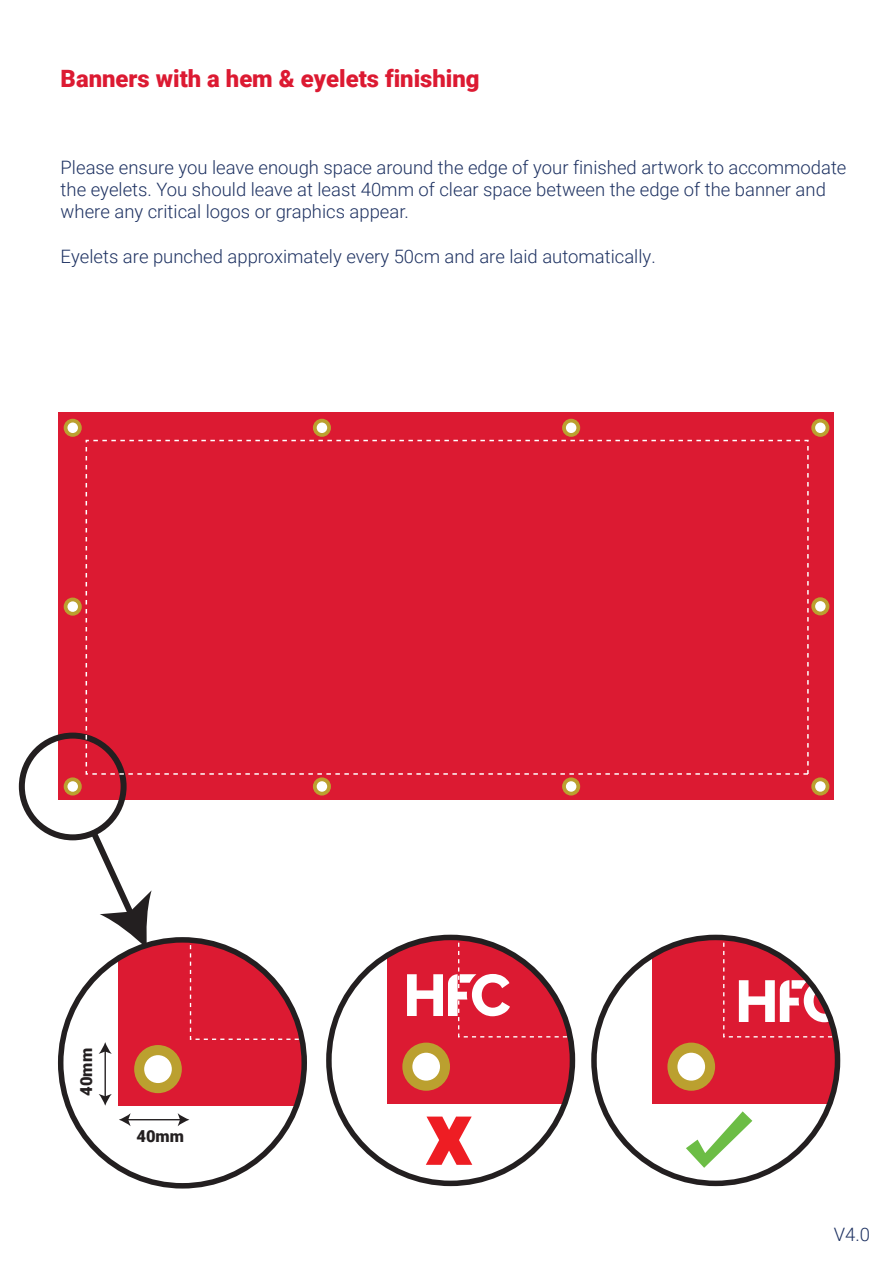
<style>
.page{position:relative;width:893px;height:1263px;background:#fff}
.page>*{position:absolute;margin:0;border:0;box-sizing:border-box;transform-origin:0 0}
.t1{font:900 91.35px "Roboto";color:#ee1d23}
.t2{font:900 23.85px "Roboto";color:#dc1a32}
.t3{font:300 18.45px/22.2px "Roboto";color:#1e3262}
.t4{font:900 16.5px "Roboto";color:#231f20}
</style>
<div class="page">
<div style="left:58px;top:412px;width:776px;height:388px;background:#dc1a32"></div>
<div style="left:64px;top:419px;width:18px;height:18px;background:#bba02f;border-radius:50%"></div>
<div style="left:67px;top:422px;width:11px;height:11px;background:#fff;border-radius:50%"></div>
<svg style="left:313px;top:419px;width:18px;height:18px"></svg>
<div style="left:317px;top:422px;width:10px;height:11px;background:#fff;border-radius:50%"></div>
<svg style="left:562px;top:419px;width:18px;height:18px"></svg>
<div style="left:566px;top:422px;width:10px;height:11px;background:#fff;border-radius:50%"></div>
<div style="left:811px;top:419px;width:18px;height:18px;background:#bba02f;border-radius:50%"></div>
<div style="left:815px;top:422px;width:11px;height:11px;background:#fff;border-radius:50%"></div>
<div style="left:64px;top:777px;width:18px;height:18px;background:#bba02f;border-radius:50%"></div>
<div style="left:67px;top:781px;width:11px;height:11px;background:#fff;border-radius:50%"></div>
<div style="left:64px;top:598px;width:18px;height:18px;background:#bba02f;border-radius:50%"></div>
<div style="left:67px;top:601px;width:11px;height:11px;background:#fff;border-radius:50%"></div>
<svg style="left:313px;top:777px;width:18px;height:18px"></svg>
<div style="left:317px;top:781px;width:10px;height:11px;background:#fff;border-radius:50%"></div>
<svg style="left:562px;top:777px;width:18px;height:18px"></svg>
<div style="left:566px;top:781px;width:10px;height:11px;background:#fff;border-radius:50%"></div>
<div style="left:811px;top:777px;width:18px;height:18px;background:#bba02f;border-radius:50%"></div>
<div style="left:815px;top:781px;width:11px;height:11px;background:#fff;border-radius:50%"></div>
<div style="left:811px;top:597px;width:18px;height:18px;background:#bba02f;border-radius:50%"></div>
<div style="left:815px;top:601px;width:11px;height:11px;background:#fff;border-radius:50%"></div>
<div style="left:19px;top:733px;width:108px;height:107px;border:6px solid #231f20;border-radius:50%"></div>
<svg style="left:86px;top:825px;width:66px;height:115px"></svg>
<div style="left:119px;top:940px;width:185px;height:166px;background:#dc1a32"></div>
<div style="left:134px;top:1045px;width:48px;height:48px;background:#bba02f;border-radius:50%"></div>
<div style="left:144px;top:1055px;width:28px;height:28px;background:#fff;border-radius:50%"></div>
<svg style="left:190px;top:940px;width:114px;height:100px"></svg>
<div style="left:58px;top:937px;width:249px;height:251px;border:6px solid #231f20;border-radius:50%"></div>
<hr style="left:127px;top:1119px;width:54px;height:1px;background:#231f20">
<svg style="left:119px;top:1113px;width:12px;height:13px"></svg>
<svg style="left:178px;top:1113px;width:11px;height:13px"></svg>
<hr style="left:105px;top:1050px;width:1px;height:47px;background:#231f20">
<svg style="left:99px;top:1094px;width:13px;height:12px"></svg>
<svg style="left:99px;top:1042px;width:13px;height:12px"></svg>
<div style="left:387px;top:937px;width:185px;height:166px;background:#dc1a32"></div>
<div style="left:402px;top:1042px;width:48px;height:49px;background:#bba02f;border-radius:50%"></div>
<div style="left:412px;top:1053px;width:28px;height:27px;background:#fff;border-radius:50%"></div>
<div style="left:652px;top:937px;width:185px;height:166px;background:#dc1a32"></div>
<div style="left:667px;top:1042px;width:48px;height:49px;background:#bba02f;border-radius:50%"></div>
<div style="left:677px;top:1053px;width:28px;height:27px;background:#fff;border-radius:50%"></div>
<svg style="left:723px;top:937px;width:114px;height:100px"></svg>
<div style="left:591px;top:935px;width:249px;height:251px;border:6px solid #231f20;border-radius:50%"></div>
<svg style="left:686px;top:1111px;width:66px;height:57px"></svg>
<svg style="left:407px;top:937px;width:165px;height:100px"></svg>
<p class="t2" style="left:61px;top:62px;width:421px">Banners with a hem &amp; eyelets finishing</p>
<p class="t3" style="left:61px;top:156px;width:787px">Please ensure you leave enough space around the edge of your finished artwork to accommodate the eyelets. You should leave at least 40mm of clear space between the edge of the banner and where any critical logos or graphics appear.</p>
<p class="t3" style="left:61px;top:244px;width:597px">Eyelets are punched approximately every 50cm and are laid automatically.</p>
<p class="t4" style="left:75px;top:1096px;width:49px;rotate:-90deg">40mm</p>
<p class="t4" style="left:136px;top:1124px;width:49px">40mm</p>
<h1 class="t1" style="left:425px;top:1068px;width:49px">x</h1>
<p class="t3" style="left:834px;top:1222px;width:38px">V4.0</p>
</div>
